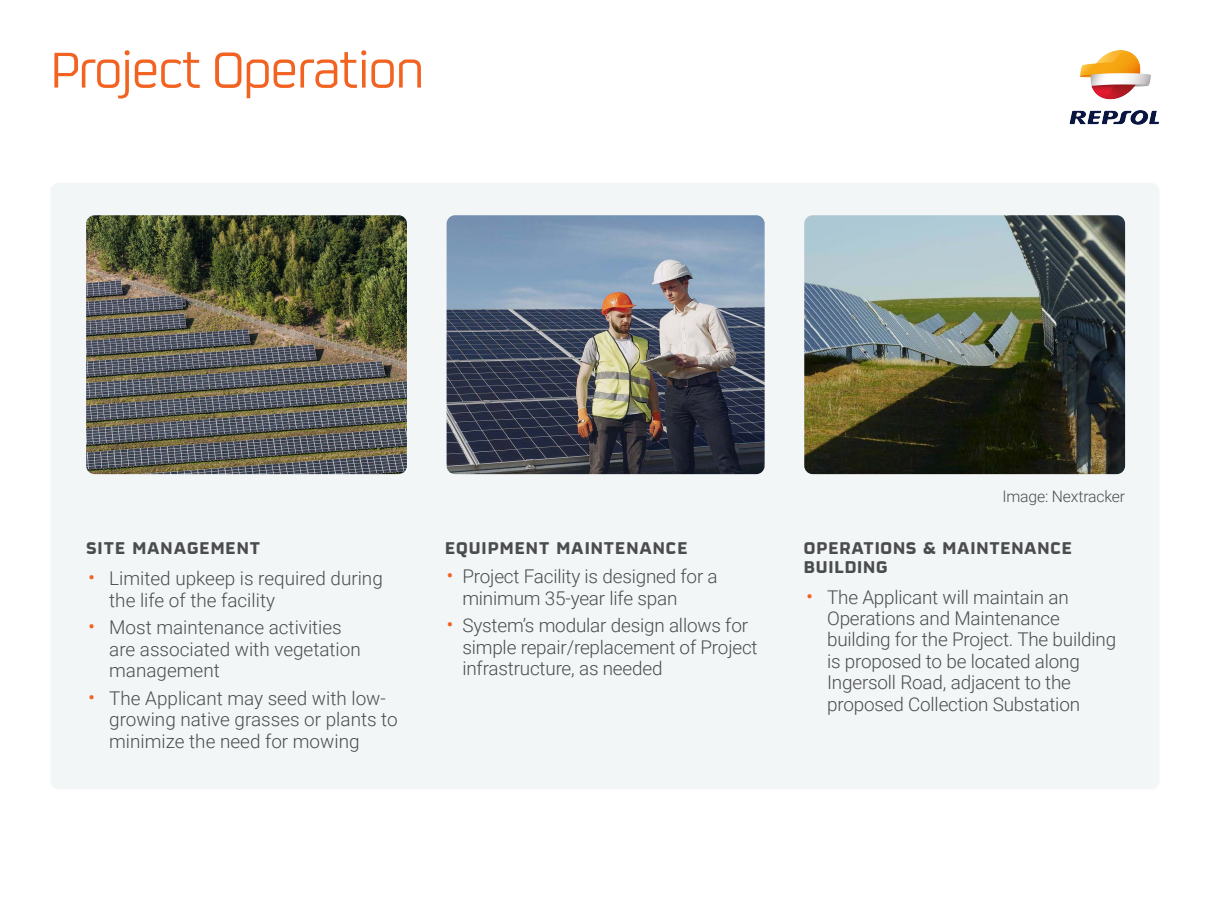
<style>
.page{position:relative;width:1210px;height:908px;background:#fff}
.page>*{position:absolute;margin:0;border:0;box-sizing:border-box;transform-origin:0 0}
.Headers{font:56px "Repsol";letter-spacing:-.025em;color:#f26221}
.t1{font:300 18.9px/21.3px "Roboto";letter-spacing:-.01em;color:#4b4c4d}
.Headers-2{font:700 18.9px/18.9px "Repsol";letter-spacing:.05em;color:#4b4c4d}
.body{font:300 15.75px "Roboto";letter-spacing:-.01em;color:#4b4c4d}
.s1{font-size:21.7px;color:#f26221}
</style>
<div class="page">
<img style="left:1069px;top:50px;width:90px;height:75px">
<div style="left:50px;top:183px;width:1109px;height:606px;background:#f3f6f7;border-radius:8px"></div>
<img style="left:86px;top:215px;width:321px;height:259px">
<img style="left:804px;top:215px;width:321px;height:259px">
<img style="left:446px;top:215px;width:318px;height:259px">
<p class="Headers" style="left:50px;top:31px;width:375px">Project Operation</p>
<p class="Headers-2" style="left:86px;top:536px;width:175px">SITE MANAGEMENT</p>
<p class="t1" style="left:109px;top:567px;width:275px;text-indent:-21px"><span class="s1">•</span> Limited upkeep is required during the life of the facility</p>
<p class="t1" style="left:109px;top:616px;width:253px;text-indent:-21px"><span class="s1">•</span> Most maintenance activities are associated with vegetation management</p>
<p class="t1" style="left:109px;top:686px;width:290px;text-indent:-21px"><span class="s1">•</span> The Applicant may seed with low&shy;growing native grasses or plants to minimize the need for mowing</p>
<p class="Headers-2" style="left:445px;top:536px;width:244px">EQUIPMENT MAINTENANCE</p>
<p class="t1" style="left:462px;top:565px;width:257px;text-indent:-16px"><span class="s1">•</span> Project Facility is designed for a minimum 35-year life span</p>
<p class="t1" style="left:462px;top:614px;width:297px;text-indent:-16px"><span class="s1">•</span> System’s modular design allows for simple repair/replacement of Project infrastructure, as needed</p>
<p class="body" style="left:1002px;top:485px;width:124px">Image: Nextracker</p>
<p class="Headers-2" style="left:804px;top:536px;width:269px">OPERATIONS &amp; MAINTENANCE<br>BUILDING</p>
<p class="t1" style="left:827px;top:585px;width:291px;text-indent:-21px"><span class="s1">•</span> The Applicant will maintain an<br>Operations and Maintenance building for the Project. The building is proposed to be located along<br>Ingersoll Road, adjacent to the proposed Collection Substation</p>
</div>
